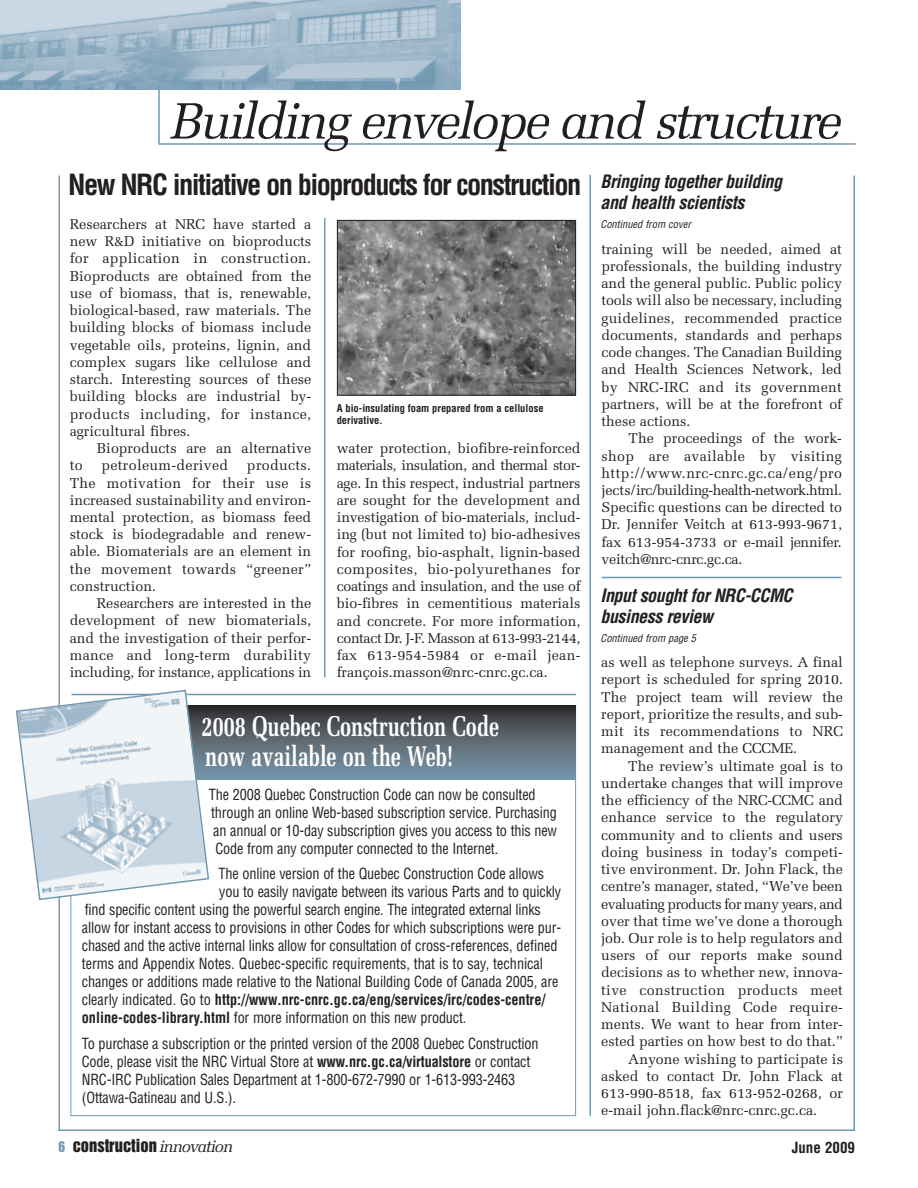
<style>
.page{position:relative;width:918px;height:1188px;background:#fff}
.page>*{position:absolute;margin:0;border:0;box-sizing:border-box;transform-origin:0 0}
.t1{font:italic 51px "Melior";letter-spacing:-.055em;color:#231f20}
.t2{font:700 28.5px/30px "Melior";color:#fff;scale:.7 1}
.t3{font:700 condensed 28.5px "Helvetica";letter-spacing:-.055em;color:#231f20}
.t4{font:italic 700 condensed 18px/21px "Helvetica";color:#231f20}
.t5{font:16.5px "Helvetica Inserat";color:#231f20}
.t6{font:condensed 15px/18px "Helvetica";letter-spacing:-.01em;color:#231f20;scale:.95 1}
.t7{font:700 condensed 15px "Helvetica";color:#231f20;scale:.95 1}
.t8{font:700 condensed 15px "Helvetica";color:#231f20}
.t9{font:14.25px/17.2px "Melior";color:#231f20;text-align:justify}
.t10{font:14.25px "Melior";letter-spacing:.02em;color:#231f20}
.t11{font:14.25px "Melior";letter-spacing:-.035em;color:#231f20}
.t12{font:700 condensed 10.5px/12px "Helvetica";color:#231f20}
.t13{font:italic condensed 10.5px "Helvetica";color:#231f20}
.s1{font-weight:400}
.s2{font-weight:700}
.s3{font-size:13.5px;color:#7399b1}
.s4{font-family:"Melior";font-style:italic}
</style>
<div class="page">
<hr style="left:58px;top:176px;width:2px;height:955px;background:#7399b1">
<hr style="left:854px;top:176px;width:1px;height:955px;background:#7399b1">
<hr style="left:58px;top:1130px;width:797px;height:1px;background:#7399b1">
<hr style="left:324px;top:203px;width:2px;height:474px;background:#7399b1">
<hr style="left:590px;top:175px;width:1px;height:941px;background:#7399b1">
<hr style="left:159px;top:143px;width:697px;height:2px;background:#7399b1">
<hr style="left:158px;top:88px;width:2px;height:56px;background:#7399b1">
<img style="left:0;top:0;width:460px;height:90px">
<div style="left:68px;top:174px;width:518px;height:44px;background:#fff"></div>
<img style="left:339px;top:222px;width:235px;height:172px">
<div style="left:337px;top:220px;width:239px;height:176px;border:1px solid #231f20"></div>
<hr style="left:72px;top:694px;width:504px;height:1px;background:#7399b1">
<hr style="left:602px;top:577px;width:239px;height:1px;background:#7399b1">
<div style="left:71px;top:706px;width:504px;height:74px;background:linear-gradient(to bottom,#383333,#7d9cb0)"></div>
<svg style="left:15px;top:689px;width:195px;height:212px"></svg>
<h1 class="t1" style="left:170px;top:100px;width:673px">Building envelope and structure</h1>
<h2 class="t3" style="left:68px;top:174px;width:515px">New NRC initiative on bioproducts for construction</h2>
<p class="t4" style="left:601px;top:173px;width:187px">Bringing togetherbuilding and health scientists</p>
<p class="t13" style="left:601px;top:220px;width:94px">Continued from cover</p>
<p class="t9" style="left:70px;top:217px;width:243px">Researchers at NRC have started a new R&amp;D initiative on bioproducts for application in construction.<br>Bioproducts are obtained from the use of biomass, that is, renewable, biological-based, raw materials. The building blocks of biomass include vegetable oils, proteins, lignin, and complex sugars like cellulose and starch. Interesting sources of these building blocks are industrial by&shy;products including, for instance, agricultural fibres.</p>
<p class="t9" style="left:97px;top:441px;width:216px">Bioproducts are an alternative</p>
<p class="t9" style="left:70px;top:458px;width:14px">to</p>
<p class="t10" style="left:101px;top:460px;width:128px">petroleum-derived</p>
<p class="t9" style="left:602px;top:241px;width:242px">training will be needed, aimed at professionals, the building industry and the general public. Public policy tools will also be necessary, including guidelines, recommended practice documents, standards and perhaps code changes. The Canadian Building and Health Sciences Network, led by NRC-IRC and its government partners, will be at the forefront of these actions.</p>
<p class="t9" style="left:602px;top:431px;width:242px;text-indent:27px">The proceedings of the work&shy;shop are available by visiting http://www.nrc-cnrc.gc.ca/eng/pro jects/irc/building-health-network.html.<br>Specific questions can be directed to Dr. Jennifer Veitch at 613-993-9671, fax 613-954-3733 or e-mail jennifer. veitch@nrc-cnrc.gc.ca.</p>
<p class="t12" style="left:337px;top:403px;width:208px">A bio-insulating foam prepared from a cellulose derivative.</p>
<p class="t9" style="left:337px;top:441px;width:245px">water protection, biofibre-reinforced materials, insulation, and thermal stor&shy;age. In this respect, industrial partners are sought for the development and investigation of bio-materials, includ&shy;ing (but not limited to) bio-adhesives for roofing, bio-asphalt, lignin-based composites, bio-poly urethanes for coatings and insulation, and the use of bio-fibres in cementitious materials and concrete. For more information, contact Dr. J-F. Masson at 613-993-2144, fax 613-954-5984 or e-mail jean&shy;françois.masson@nrc-cnrc.gc.ca.</p>
<p class="t9" style="left:70px;top:458px;width:243px;text-indent:177px">products.<br>The motivation for their use is increased sustainability and environ&shy;mental protection, as biomass feed stock is biodegradable and renew&shy;able. Biomaterials are an element in the movement towards “greener” construction.</p>
<p class="t9" style="left:70px;top:596px;width:243px;text-indent:27px">Researchers are interested in the development of new biomaterials, and the investigation of their perfor&shy;mance and long-term durability including, for instance, applications in</p>
<p class="t4" style="left:601px;top:587px;width:197px">InputsoughtforNRC-CCMC business review</p>
<p class="t13" style="left:601px;top:634px;width:99px">Continued from page 5</p>
<p class="t9" style="left:601px;top:655px;width:243px">as well as telephone surveys. A final report is scheduled for spring 2010.<br>The project team will review the report, prioritize the results, and sub&shy;mit its recommendations to NRC management and the CCCME.</p>
<p class="t9" style="left:628px;top:758px;width:216px">The review’s ultimate goal is to</p>
<p class="t9" style="left:601px;top:776px;width:243px">undertake changes that will improve</p>
<p class="t9" style="left:601px;top:793px;width:243px">the efficiency of the NRC-CCMC and</p>
<p class="t9" style="left:601px;top:810px;width:243px">enhance service to the regulatory</p>
<p class="t9" style="left:601px;top:827px;width:243px">community and to clients and users</p>
<p class="t9" style="left:601px;top:845px;width:243px">doing business in today’s competi-</p>
<p class="t9" style="left:601px;top:862px;width:243px">tive environment. Dr. John Flack, the</p>
<p class="t9" style="left:601px;top:879px;width:243px">centre’s manager, stated, “We’ve been</p>
<p class="t11" style="left:601px;top:898px;width:243px">evaluating products for many years, and</p>
<p class="t9" style="left:601px;top:914px;width:243px">over that time we’ve done a thorough</p>
<p class="t9" style="left:601px;top:931px;width:243px">job. Our role is to help regulators and</p>
<p class="t9" style="left:601px;top:948px;width:243px">users of our reports make sound</p>
<p class="t9" style="left:601px;top:965px;width:243px">decisions as to whether new, innova-</p>
<p class="t10" style="left:601px;top:984px;width:243px">tive construction products meet</p>
<p class="t10" style="left:601px;top:1001px;width:243px">National Building Code require-</p>
<p class="t9" style="left:601px;top:1017px;width:243px">ments. We want to hear from inter-</p>
<p class="t9" style="left:601px;top:1034px;width:243px">ested parties on how best to do that.”</p>
<p class="t9" style="left:628px;top:1052px;width:216px">Anyone wishing to participate is</p>
<p class="t9" style="left:601px;top:1069px;width:243px">asked to contact Dr. John Flack at</p>
<p class="t9" style="left:601px;top:1086px;width:243px">613-990-8518, fax 613-952-0268, or</p>
<p class="t9" style="left:601px;top:1103px;width:218px">e-mail john.flack@nrc-cnrc.gc.ca.</p>
<h2 class="t2" style="left:202px;top:714px;width:427px">2008 Quebec Construction Code now available on the Web!</h2>
<p class="t6" style="left:209px;top:786px;width:368px">The 2008 Quebec Construction Code can now be consulted through an online Web-based subscription service. Purchasing an annual or 10-day subscription gives you access to this new Code from any computer connected to the Internet.</p>
<p class="t6" style="left:219px;top:866px;width:344px">The online version of the Quebec Construction Code allows</p>
<p class="t6" style="left:219px;top:884px;width:362px">you to easily navigate between its various Parts and to quickly</p>
<p class="t6" style="left:85px;top:902px;width:482px">find specific content using the powerful search engine. The integrated external links</p>
<p class="t6" style="left:82px;top:920px;width:506px">allow for instant access to provisions in other Codes for which subscriptions were pur-</p>
<p class="t6" style="left:82px;top:938px;width:502px">chased and the active internal links allow for consultation of cross-references, defined</p>
<p class="t6" style="left:82px;top:956px;width:487px">terms and Appendix Notes. Quebec-specific requirements, that is to say, technical</p>
<p class="t6" style="left:82px;top:974px;width:503px">changes or additions made relative to the National Building Code of Canada 2005, are</p>
<p class="t7" style="left:82px;top:994px;width:490px"><span class="s1">clearly indicated. Go to</span> http://www.nrc-cnrc.gc.ca/eng/services/irc/codes-centre/</p>
<p class="t6" style="left:82px;top:1010px;width:406px"><span class="s2">online-codes-library.html</span> for more information on this new product.</p>
<p class="t6" style="left:82px;top:1035px;width:482px">To purchase a subscription or the printed version of the 2008 Quebec Construction Code, please visit the NRC Virtual Store at <span class="s2">www.nrc.gc.ca/virtualstore</span> or contact NRC-IRC Publication Sales Department at 1-800-672-7990 or 1-613-993-2463 (Ottawa-Gatineau and U.S.).</p>
<p class="t5" style="left:58px;top:1139px;width:176px"><span class="s3">6</span> CONSTRUCTION <span class="s4">innovation</span></p>
<p class="t8" style="left:792px;top:1142px;width:65px">June 2009</p>
</div>
